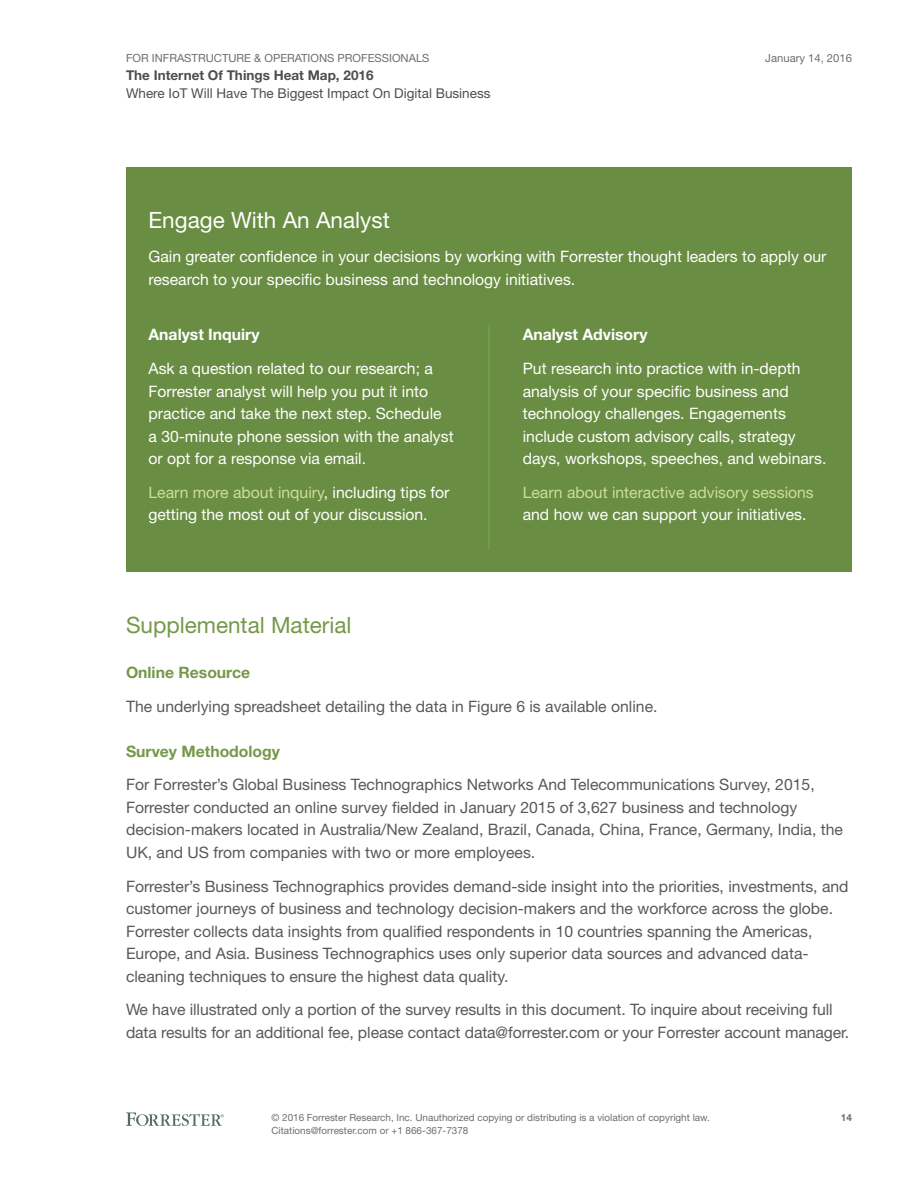
<style>
.page{position:relative;width:918px;height:1188px;background:#fff}
.page>*{position:absolute;margin:0;border:0;box-sizing:border-box;transform-origin:0 0}
.t1{font:22.5px "Helvetica Neue LT Std";color:#769849}
.t2{font:22.5px "Helvetica Neue LT Std";color:#fff}
.t3{font:15.75px/22.5px "Helvetica Neue LT Std";color:#59595b}
.t4{font:15.75px/22.5px "Helvetica Neue LT Std";color:#fff}
.t5{font:15.75px "Helvetica Neue LT Std";color:#cddf96}
.t6{font:700 15.75px "Helvetica Neue LT Std";color:#769849}
.t7{font:700 15.75px "Helvetica Neue LT Std";color:#fff}
.t8{font:13.5px "Helvetica Neue LT Std";color:#4e4e50}
.t9{font:700 13.5px "Helvetica Neue LT Std";color:#4e4e50}
.t10{font:11.25px "Helvetica Neue LT Std";color:#6d6e70}
.t11{font:9.9px/12.8px "Helvetica Neue LT Std";color:#6d6e70}
.t12{font:700 9.9px "Helvetica Neue LT Std";color:#6d6e70}
.s1{color:#cddf96}
</style>
<div class="page">
<svg style="left:126px;top:1112px;width:98px;height:14px"></svg>
<div style="left:126px;top:167px;width:726px;height:405px;background:#698d43"></div>
<hr style="left:488px;top:325px;width:2px;height:225px;background:#73a145">
<p class="t10" style="left:126px;top:51px;width:305px">FOR INFRASTRUCTURE &amp; OPERATIONS PROFESSIONALS</p>
<p class="t9" style="left:126px;top:67px;width:249px">The Internet Of Things Heat Map, 2016</p>
<p class="t8" style="left:126px;top:85px;width:366px">Where IoT Will Have The Biggest Impact On Digital Business</p>
<p class="t10" style="left:765px;top:51px;width:88px">January 14, 2016</p>
<h1 class="t2" style="left:148px;top:207px;width:243px">Engage With An Analyst</h1>
<p class="t4" style="left:148px;top:245px;width:679px">Gain greater confidence in your decisions by working with Forrester thought leaders to apply our research to your specific business and technology initiatives.</p>
<p class="t7" style="left:148px;top:325px;width:113px">Analyst Inquiry</p>
<p class="t4" style="left:148px;top:357px;width:307px">Ask a question related to our research; a Forrester analyst will help you put it into practice and take the next step. Schedule a 30-minute phone session with the analyst or opt for a response via email.</p>
<p class="t4" style="left:148px;top:480px;width:303px"><span class="s1">Learn more about inquiry</span>, including tips for getting the most out of your discussion.</p>
<p class="t7" style="left:523px;top:325px;width:126px">Analyst Advisory</p>
<p class="t4" style="left:523px;top:357px;width:305px">Put research into practice with in-depth analysis of your specific business and technology challenges. Engagements include custom advisory calls, strategy days, workshops, speeches, and webinars.</p>
<p class="t5" style="left:523px;top:483px;width:293px">Learn about interactive advisory sessions</p>
<p class="t4" style="left:523px;top:503px;width:285px">and how we can support your initiatives.</p>
<h1 class="t1" style="left:126px;top:611px;width:227px">Supplemental Material</h1>
<p class="t6" style="left:126px;top:663px;width:126px">Online Resource</p>
<p class="t3" style="left:126px;top:695px;width:533px">The underlying spreadsheet detailing the data in Figure 6 is available online.</p>
<p class="t6" style="left:126px;top:741px;width:156px">Survey Methodology</p>
<p class="t3" style="left:126px;top:773px;width:718px">For Forrester’s Global Business Technographics Networks And Telecommunications Survey, 2015, Forrester conducted an online survey fielded in January 2015 of 3,627 business and technology decision-makers located in Australia/New Zealand, Brazil, Canada, China, France, Germany, India, the UK, and US from companies with two or more employees.</p>
<p class="t3" style="left:126px;top:875px;width:724px">Forrester’s Business Technographics provides demand-side insight into the priorities, investments, and customer journeys of business and technology decision-makers and the workforce across the globe.<br>Forrester collects data insights from qualified respondents in 10 countries spanning the Americas, Europe, and Asia. Business Technographics uses only superior data sources and advanced data&shy;cleaning techniques to ensure the highest data quality.</p>
<p class="t3" style="left:126px;top:998px;width:725px">We have illustrated only a portion of the survey results in this document. To inquire about receiving full data results for an additional fee, please contact data@forrester.com or your Forrester account manager.</p>
<p class="t11" style="left:272px;top:1111px;width:440px">© 2016 Forrester Research, Inc. Unauthorized copying or distributing is a violation of copyright law.<br>Citations@forrester.com or +1 866-367-7378</p>
<p class="t12" style="left:841px;top:1112px;width:13px">14</p>
</div>
